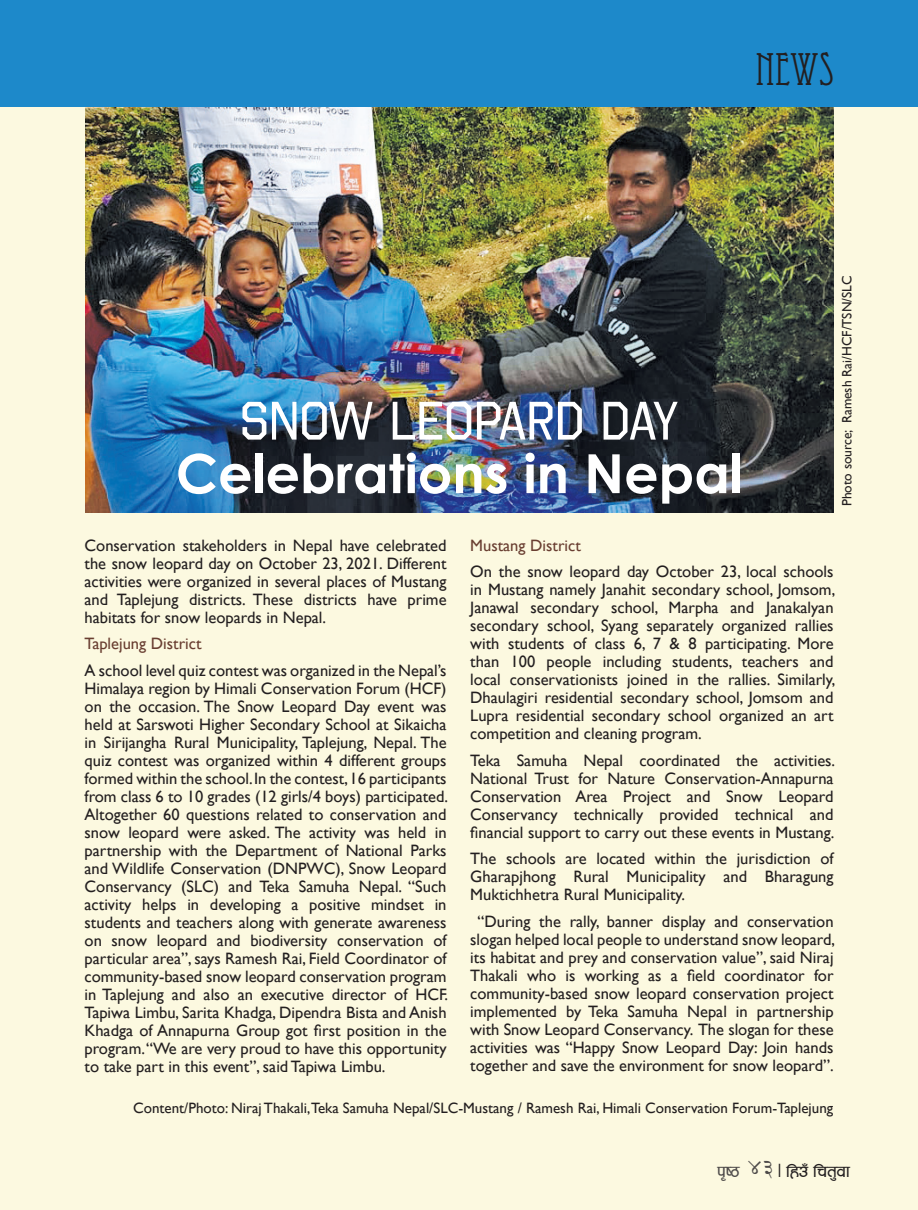
<style>
.page{position:relative;width:918px;height:1210px;background:#fff}
.page>*{position:absolute;margin:0;border:0;box-sizing:border-box;transform-origin:0 0}
.t1{font:700 54px "Century Gothic";color:#fff}
.t2{font:54px "Octin College Free";color:#fff}
.t3{font:45px "Eccentric Std";color:#231f20}
.t4{font:21px "Aankit";color:#231f20}
.t5{font:16.5px/18px "Gill Sans";color:#231f20;text-align:justify}
.t6{font:16.5px "Gill Sans";color:#693e31}
.t7{font:15px "Gill Sans";color:#231f20}
.t8{font:13.5px "Gill Sans";color:#231f20}
.s1{color:#4d4a49}
.s2{font-family:"HIMALAYA TT FONT";color:#4d4a49}
.s3{font-family:"Century Gothic";font-size:18px}
</style>
<div class="page">
<div style="left:0;top:89px;width:918px;height:1121px;background:#fcf9e0"></div>
<img style="left:85px;top:107px;width:749px;height:405px">
<div style="left:0;top:0;width:918px;height:107px;background:#1d89ca"></div>
<h2 class="t3" style="left:755px;top:44px;width:80px">NEWS</h2>
<h1 class="t2" style="left:240px;top:390px;width:440px">SNOW LEOPARD DAY</h1>
<h1 class="t1" style="left:176px;top:432px;width:568px">Celebrations in Nepal</h1>
<p class="t8" style="left:839px;top:506px;width:232px;rotate:-90deg">Photo source; Ramesh Rai/HCF/TSN/SLC</p>
<p class="t5" style="left:85px;top:536px;width:364px">Conservation stakeholders in Nepal have celebrated the snow leopard day on October 23, 2021. Different activities were organized in several places of Mustang and Taplejung districts. These districts have prime habitats for snow leopards in Nepal.</p>
<p class="t6" style="left:85px;top:634px;width:119px">Taplejung District</p>
<p class="t5" style="left:85px;top:661px;width:365px">A school level quiz contest was organized in the Nepal’s Himalaya region by Himali Conservation Forum (HCF) on the occasion. The Snow Leopard Day event was held at Sarswoti Higher Secondary School at Sikaicha in Sirijangha Rural Municipality, Taplejung, Nepal. The quiz contest was organized within 4 different groups formed within the school. In the contest, 16 participants from class 6 to 10 grades (12 girls/4 boys) participated.<br>Altogether 60 questions related to conservation and snow leopard were asked. The activity was held in partnership with the Department of National Parks and Wildlife Conservation (DNPWC), Snow Leopard Conservancy (SLC) and Teka Samuha Nepal. “Such activity helps in developing a positive mindset in students and teachers along with generate awareness on snow leopard and biodiversity conservation of particular area”, says Ramesh Rai, Field Coordinator of community-based snow leopard conservation program in Taplejung and also an executive director of HCF.<br>Tapiwa Limbu, Sarita Khadga, Dipendra Bista and Anish Khadga of Annapurna Group got first position in the program. “We are very proud to have this opportunity to take part in this event”, said Tapiwa Limbu.</p>
<p class="t6" style="left:470px;top:535px;width:112px">Mustang District</p>
<p class="t5" style="left:470px;top:563px;width:367px">On the snow leopard day October 23, local schools in Mustang namely Janahit secondary school, Jomsom, Janawal secondary school, Marpha and Janakalyan secondary school, Syang separately organized rallies with students of class 6, 7 &amp; 8 participating. More than 100 people including students, teachers and local conservationists joined in the rallies. Similarly, Dhaulagiri residential secondary school, Jomsom and Lupra residential secondary school organized an art competition and cleaning program.</p>
<p class="t5" style="left:470px;top:751px;width:366px">Teka Samuha Nepal coordinated the activities.<br>National Trust for Nature Conservation-Annapurna Conservation Area Project and Snow Leopard Conservancy technically provided technical and financial support to carry out these events in Mustang.</p>
<p class="t5" style="left:470px;top:850px;width:365px">The schools are located within the jurisdiction of Gharapjhong Rural Municipality and Bharagung Muktichhetra Rural Municipality.</p>
<p class="t5" style="left:470px;top:912px;width:366px;text-align:center">“During the rally, banner display and conservation slogan helped local people to understand snow leopard, its habitat and prey and conservation value”, said Niraj Thakali who is working as a field coordinator for community-based snow leopard conservation project implemented by Teka Samuha Nepal in partnership with Snow Leopard Conservancy. The slogan for these activities was “Happy Snow Leopard Day: Join hands together and save the environment for snow leopard”.</p>
<p class="t7" style="left:133px;top:1098px;width:702px">Content/Photo: Niraj Thakali,Teka Samuha Nepal/SLC-Mustang / Ramesh Rai, Himali Conservation Forum-Taplejung</p>
<p class="t4" style="left:717px;top:1160px;width:134px"><span class="s1">k[i7</span> <span class="s2">43</span> <span class="s3">l</span> lxp“lrt'jf</p>
</div>
